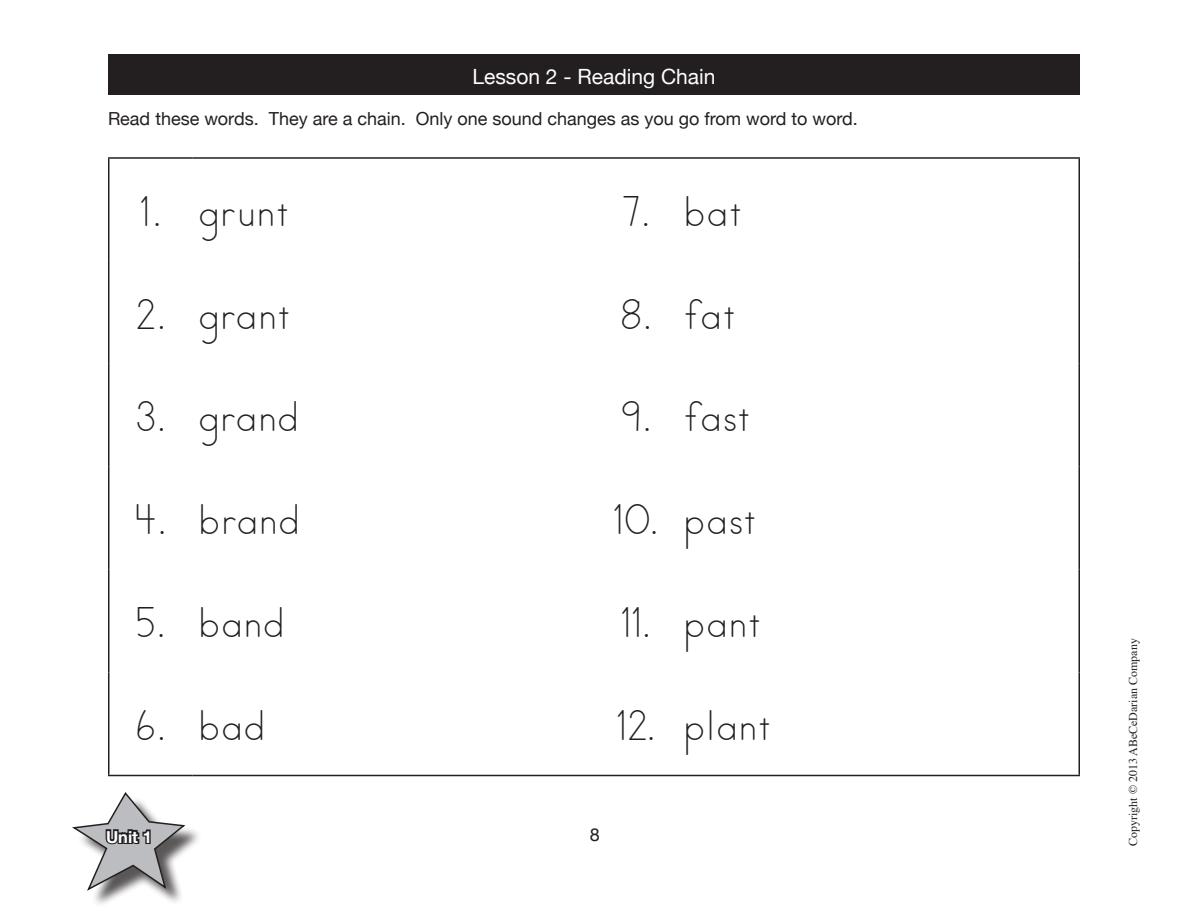
<style>
.page{position:relative;width:1188px;height:918px;background:#fff}
.page>*{position:absolute;margin:0;border:0;box-sizing:border-box;transform-origin:0 0}
.Reading_Chain_Words{font:45px "Kindergarten Alt";letter-spacing:.05em;color:#231f20}
.I_Spy_Title{font:21px "Helvetica Neue";color:#fff}
.Directions{font:18px "Helvetica Neue";color:#231f20}
.t1{font:700 16.5px "Helvetica Neue";color:#fff}
.t2{font:12px "Times";color:#231f20}
</style>
<div class="page">
<div style="left:76px;top:796px;width:127px;height:112px;background:#231f20;opacity:.75"></div>
<svg style="left:72px;top:792px;width:115px;height:100px"></svg>
<div style="left:108px;top:54px;width:972px;height:40px;background:#231f20"></div>
<hr style="left:108px;top:157px;width:85px;height:2px;background:#231f20">
<hr style="left:108px;top:159px;width:2px;height:102px;background:#231f20">
<hr style="left:193px;top:157px;width:401px;height:2px;background:#231f20">
<hr style="left:594px;top:157px;width:84px;height:2px;background:#231f20">
<hr style="left:678px;top:157px;width:402px;height:2px;background:#231f20">
<hr style="left:1078px;top:159px;width:2px;height:102px;background:#231f20">
<hr style="left:108px;top:261px;width:2px;height:103px;background:#231f20">
<hr style="left:1078px;top:261px;width:2px;height:103px;background:#231f20">
<hr style="left:108px;top:364px;width:2px;height:103px;background:#231f20">
<hr style="left:1078px;top:364px;width:2px;height:103px;background:#231f20">
<hr style="left:108px;top:467px;width:2px;height:103px;background:#231f20">
<hr style="left:1078px;top:467px;width:2px;height:103px;background:#231f20">
<hr style="left:108px;top:570px;width:2px;height:103px;background:#231f20">
<hr style="left:1078px;top:570px;width:2px;height:103px;background:#231f20">
<hr style="left:108px;top:673px;width:2px;height:102px;background:#231f20">
<hr style="left:1078px;top:673px;width:2px;height:102px;background:#231f20">
<hr style="left:108px;top:775px;width:85px;height:1px;background:#231f20">
<hr style="left:193px;top:775px;width:401px;height:1px;background:#231f20">
<hr style="left:594px;top:775px;width:84px;height:1px;background:#231f20">
<hr style="left:678px;top:775px;width:402px;height:1px;background:#231f20">
<p class="I_Spy_Title" style="left:472px;top:59px;width:245px">Lesson 2 - Reading Chain</p>
<p class="Directions" style="left:108px;top:103px;width:751px">Read these words. They are a chain. Only one sound changes as you go from word to word.</p>
<p class="Reading_Chain_Words" style="left:141px;top:186px;width:22px">1.</p>
<p class="Reading_Chain_Words" style="left:199px;top:186px;width:91px">grunt</p>
<p class="Reading_Chain_Words" style="left:622px;top:186px;width:29px">7.</p>
<p class="Reading_Chain_Words" style="left:684px;top:186px;width:59px">bat</p>
<p class="Reading_Chain_Words" style="left:136px;top:289px;width:31px">2.</p>
<p class="Reading_Chain_Words" style="left:199px;top:289px;width:93px">grant</p>
<p class="Reading_Chain_Words" style="left:621px;top:289px;width:32px">8.</p>
<p class="Reading_Chain_Words" style="left:684px;top:289px;width:53px">fat</p>
<p class="Reading_Chain_Words" style="left:136px;top:392px;width:31px">3.</p>
<p class="Reading_Chain_Words" style="left:199px;top:392px;width:101px">grand</p>
<p class="Reading_Chain_Words" style="left:621px;top:392px;width:31px">9.</p>
<p class="Reading_Chain_Words" style="left:684px;top:392px;width:67px">fast</p>
<p class="Reading_Chain_Words" style="left:135px;top:495px;width:32px">4.</p>
<p class="Reading_Chain_Words" style="left:199px;top:495px;width:102px">brand</p>
<p class="Reading_Chain_Words" style="left:614px;top:495px;width:46px">10.</p>
<p class="Reading_Chain_Words" style="left:684px;top:495px;width:73px">past</p>
<p class="Reading_Chain_Words" style="left:136px;top:598px;width:30px">5.</p>
<p class="Reading_Chain_Words" style="left:199px;top:598px;width:87px">band</p>
<p class="Reading_Chain_Words" style="left:622px;top:598px;width:30px">11.</p>
<p class="Reading_Chain_Words" style="left:684px;top:598px;width:78px">pant</p>
<p class="Reading_Chain_Words" style="left:136px;top:701px;width:31px">6.</p>
<p class="Reading_Chain_Words" style="left:199px;top:701px;width:68px">bad</p>
<p class="Reading_Chain_Words" style="left:617px;top:701px;width:39px">12.</p>
<p class="Reading_Chain_Words" style="left:684px;top:701px;width:88px">plant</p>
<p class="t1" style="left:106px;top:822px;width:47px">Unit 1</p>
<p class="Directions" style="left:590px;top:820px;width:12px">8</p>
<p class="t2" style="left:1122px;top:846px;width:209px;rotate:-90deg">Copyright © 2013 ABeCeDarian Company</p>
</div>
